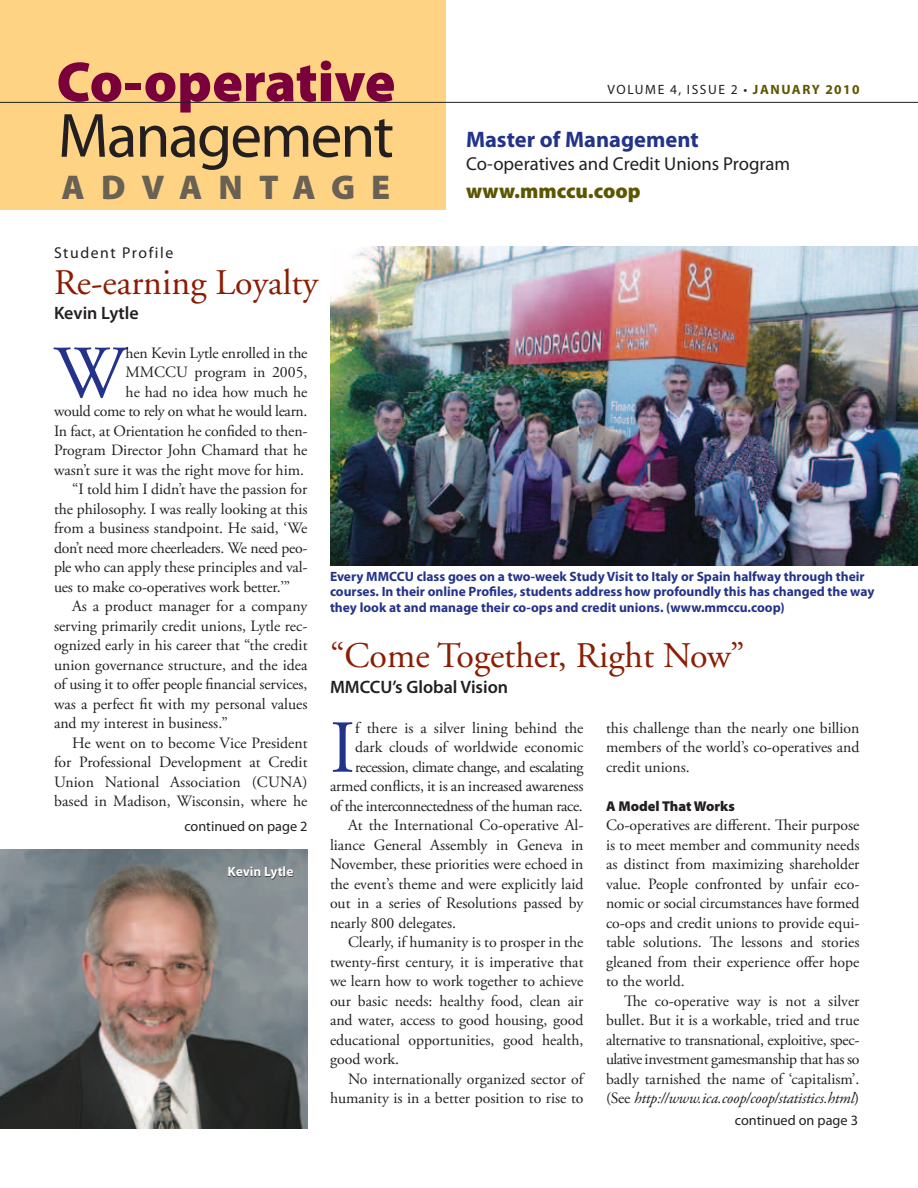
<style>
.page{position:relative;width:918px;height:1188px;background:#fff}
.page>*{position:absolute;margin:0;border:0;box-sizing:border-box;transform-origin:0 0}
.t1{font:74.55px "Adobe Garamond Pro";color:#233389}
.t2{font:63px "Myriad Pro";letter-spacing:-.03em;color:#231f20}
.t3{font:900 57px "Myriad Pro";letter-spacing:-.005em;color:#7a003c}
.t4{font:36px "Adobe Garamond";color:#8a1d03}
.t5{font:900 34.5px "Myriad Pro";letter-spacing:.47em;color:#696153}
.t6{font:700 22.5px "Myriad Pro";color:#233389}
.t7{font:900 21px "Myriad Pro";color:#5b5600}
.t8{font:18.75px "Myriad Pro";color:#231f20}
.t9{font:600 18px "Myriad Pro";color:#231f20}
.t10{font:15.75px/19.5px "Adobe Garamond Pro";color:#231f20;text-align:justify}
.t11{font:15.75px "Adobe Garamond Pro";letter-spacing:-.03em;color:#231f20}
.t12{font:15.75px "Adobe Garamond Pro";letter-spacing:-.02em;color:#231f20}
.t13{font:15.75px "Myriad Pro";letter-spacing:.1em;color:#231f20}
.t14{font:14.25px "Myriad Pro";color:#231f20}
.t15{font:900 14.25px "Myriad Pro";color:#231f20}
.t16{font:700 13.5px/15.8px "Myriad Pro";color:#233389}
.t17{font:13.5px "Myriad Pro";letter-spacing:.12em;color:#231f20}
.t18{font:700 13.5px "Myriad Pro";color:#fff}
.s1{font-weight:700;color:#5b5600}
.s2{font-style:italic}
</style>
<div class="page">
<img style="left:0;top:850px;width:308px;height:279px">
<svg style="left:228px;top:866px;width:66px;height:14px"></svg>
<div style="left:0;top:0;width:446px;height:210px;background:#ffd384"></div>
<hr style="left:0;top:102px;width:918px;height:1px;background:#231f20">
<img style="left:330px;top:246px;width:588px;height:319px">
<h3 class="t3" style="left:57px;top:50px;width:340px">Co-operative</h3>
<h2 class="t2" style="left:58px;top:97px;width:338px">Management</h2>
<h3 class="t5" style="left:62px;top:168px;width:330px">Adva ntage</h3>
<p class="t13" style="left:54px;top:243px;width:121px">Student Profile</p>
<h3 class="t4" style="left:54px;top:263px;width:266px">Re-earning Loyalty</h3>
<p class="t9" style="left:54px;top:302px;width:86px">Kevin Lytle</p>
<p class="t17" style="left:607px;top:81px;width:254px">Volum e 4, Issue 2 • <span class="s1">January 2010</span></p>
<h3 class="t6" style="left:466px;top:125px;width:234px">Master of Management</h3>
<p class="t8" style="left:466px;top:152px;width:326px">Co-operatives and Credit Unions Program</p>
<h3 class="t7" style="left:466px;top:179px;width:176px">www.mmccu.coop</h3>
<p class="t10" style="left:126px;top:344px;width:183px">hen Kevin Lytle enrolled in the</p>
<p class="t10" style="left:126px;top:363px;width:183px">MMCCU program in 2005,</p>
<p class="t10" style="left:126px;top:383px;width:183px">he had no idea how much he</p>
<p class="t12" style="left:54px;top:402px;width:255px">would come to rely on what he would learn.</p>
<p class="t10" style="left:54px;top:422px;width:255px">In fact, at Orientation he confided to then-</p>
<p class="t10" style="left:54px;top:441px;width:255px">Program Director John Chamard that he</p>
<p class="t10" style="left:54px;top:461px;width:252px">wasn’t sure it was the right move for him.</p>
<p class="t10" style="left:72px;top:480px;width:237px">“I told him I didn’t have the passion for</p>
<p class="t10" style="left:54px;top:500px;width:255px">the philosophy. I was really looking at this</p>
<p class="t10" style="left:54px;top:519px;width:255px">from a business standpoint. He said, ‘We</p>
<p class="t12" style="left:54px;top:538px;width:255px">don’t need more cheerleaders. We need peo-</p>
<p class="t10" style="left:54px;top:558px;width:255px">ple who can apply these principles and val-</p>
<p class="t10" style="left:54px;top:578px;width:238px">ues to make co-operatives work better.’”</p>
<p class="t10" style="left:72px;top:597px;width:237px">As a product manager for a company</p>
<p class="t10" style="left:54px;top:617px;width:255px">serving primarily credit unions, Lytle rec-</p>
<p class="t10" style="left:54px;top:636px;width:255px">ognized early in his career that “the credit</p>
<p class="t10" style="left:54px;top:656px;width:255px">union governance structure, and the idea</p>
<p class="t10" style="left:54px;top:675px;width:255px">of using it to offer people financial services,</p>
<p class="t10" style="left:54px;top:695px;width:255px">was a perfect fit with my personal values</p>
<p class="t10" style="left:54px;top:714px;width:175px">and my interest in business.”</p>
<p class="t10" style="left:72px;top:734px;width:237px">He went on to become Vice President</p>
<p class="t10" style="left:54px;top:753px;width:255px">for Professional Development at Credit</p>
<p class="t10" style="left:54px;top:773px;width:255px">Union National Association (CUNA)</p>
<p class="t10" style="left:54px;top:792px;width:255px">based in Madison, Wisconsin, where he</p>
<h1 class="t1" style="left:54px;top:329px;width:73px">W</h1>
<p class="t14" style="left:184px;top:818px;width:125px">continued on page 2</p>
<p class="t18" style="left:228px;top:863px;width:67px">Kevin Lytle</p>
<p class="t16" style="left:330px;top:568px;width:546px">Every MMCCU class goes on a two-week Study Visit to Italy or Spain halfway through their courses. In their online Profiles, students address how profoundly this has changed the way they look at and manage their co-ops and credit unions. (www.mmccu.coop)</p>
<h3 class="t4" style="left:330px;top:636px;width:416px">“Come Together, Right Now”</h3>
<p class="t9" style="left:330px;top:675px;width:180px">MMCCU’s Global Vision</p>
<h1 class="t1" style="left:330px;top:703px;width:27px">I</h1>
<p class="t10" style="left:355px;top:718px;width:230px">f there is a silver lining behind the</p>
<p class="t10" style="left:355px;top:738px;width:230px">dark clouds of worldwide economic</p>
<p class="t11" style="left:355px;top:757px;width:230px">recession, climate change, and escalating</p>
<p class="t10" style="left:330px;top:777px;width:255px">armed conflicts, it is an increased awareness</p>
<p class="t11" style="left:330px;top:796px;width:254px">of the interconnectedness of the human race.</p>
<p class="t10" style="left:348px;top:816px;width:237px">At the International Co-operative Al-</p>
<p class="t10" style="left:330px;top:835px;width:255px">liance General Assembly in Geneva in</p>
<p class="t10" style="left:330px;top:855px;width:255px">November, these priorities were echoed in</p>
<p class="t10" style="left:330px;top:874px;width:255px">the event’s theme and were explicitly laid</p>
<p class="t10" style="left:330px;top:894px;width:255px">out in a series of Resolutions passed by</p>
<p class="t10" style="left:330px;top:913px;width:128px">nearly 800 delegates.</p>
<p class="t10" style="left:348px;top:933px;width:237px">Clearly, if humanity is to prosper in the</p>
<p class="t10" style="left:330px;top:952px;width:255px">twenty-first century, it is imperative that</p>
<p class="t10" style="left:330px;top:972px;width:255px">we learn how to work together to achieve</p>
<p class="t10" style="left:330px;top:991px;width:255px">our basic needs: healthy food, clean air</p>
<p class="t10" style="left:330px;top:1011px;width:255px">and water, access to good housing, good</p>
<p class="t10" style="left:330px;top:1030px;width:255px">educational opportunities, good health,</p>
<p class="t10" style="left:330px;top:1050px;width:71px">good work.</p>
<p class="t10" style="left:348px;top:1069px;width:237px">No internationally organized sector of</p>
<p class="t10" style="left:330px;top:1089px;width:255px">humanity is in a better position to rise to</p>
<p class="t10" style="left:606px;top:718px;width:255px">this challenge than the nearly one billion members of the world’s co-operatives and credit unions.</p>
<p class="t15" style="left:606px;top:798px;width:130px">A Model That Works</p>
<p class="t10" style="left:606px;top:816px;width:255px">Co-operatives are different. Their purpose is to meet member and community needs as distinct from maximizing shareholder value. People confronted by unfair eco&shy;nomic or social circumstances have formed co-ops and credit unions to provide equi&shy;table solutions. The lessons and stories gleaned from their experience offer hope to the world.</p>
<p class="t10" style="left:606px;top:991px;width:255px;text-indent:18px">The co-operative way is not a silver bullet. But it is a workable, tried and true alternative to transnational, exploitive, spec&shy;ulative investment gamesmanship that has so badly tarnished the name of ‘capitalism’. (See <span class="s2">http://www.ica.coop/coop/statistics.html</span>)</p>
<p class="t14" style="left:735px;top:1111px;width:125px">continued on page 3</p>
</div>
